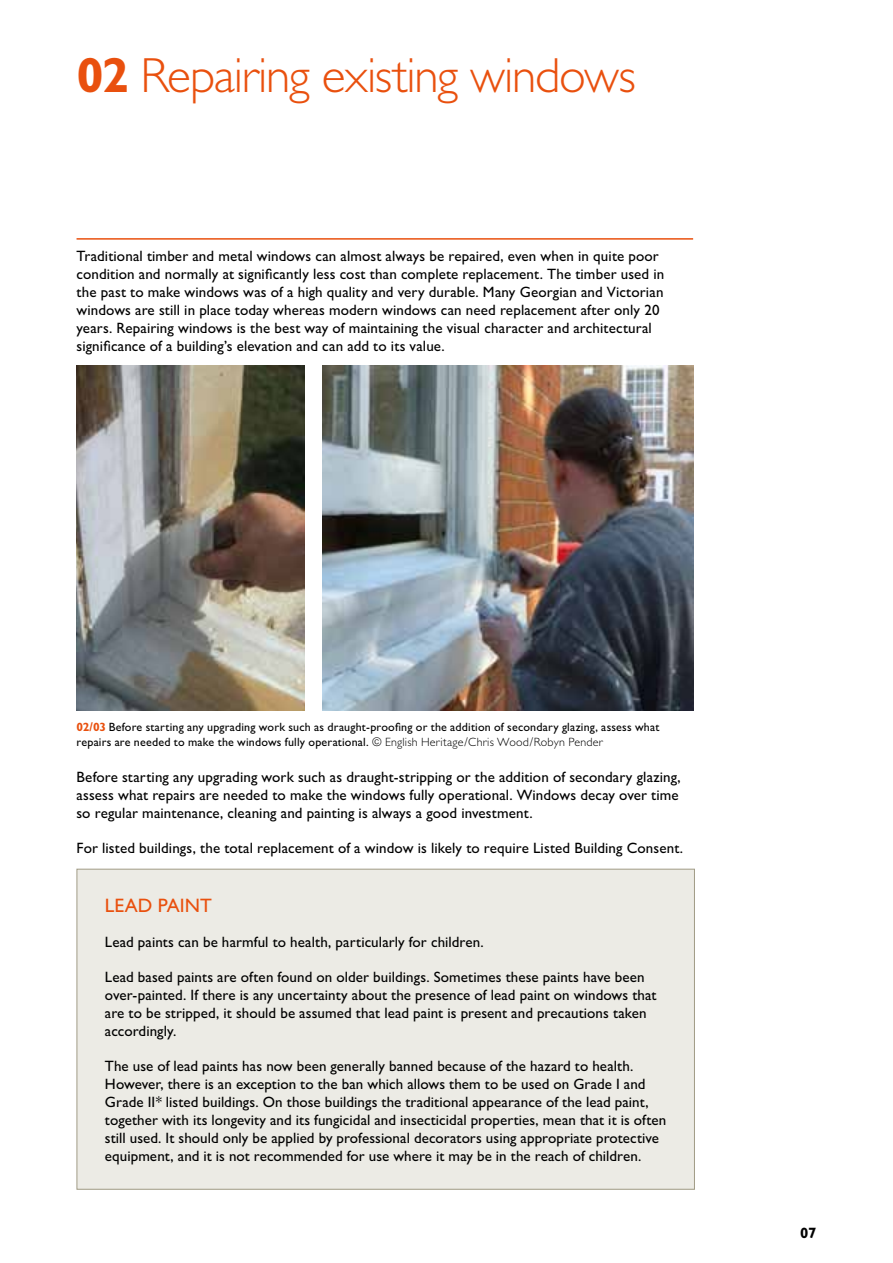
<style>
.page{position:relative;width:893px;height:1263px;background:#fff}
.page>*{position:absolute;margin:0;border:0;box-sizing:border-box;transform-origin:0 0}
.t1{font:300 49.5px "M Gill Sans";letter-spacing:-.025em;color:#e9500e}
.Call_out_headers{font:19.5px "M Gill Sans";letter-spacing:.005em;color:#e9500e}
.Call_out_body{font:15px/18px "M Gill Sans";letter-spacing:.005em;color:#000}
.body_copy___rule{font:15px/18px "M Gill Sans";letter-spacing:.01em;color:#000}
.reg_body{font:15px/18px "M Gill Sans";letter-spacing:.01em;color:#000}
.t2{font:700 15px "M Gill Sans";color:#000}
.t3{font:12px/15px "M Gill Sans";letter-spacing:.015em;color:#000}
.s1{font-weight:700}
.s2{font-weight:700;color:#e9500e}
.s3{font-weight:300}
</style>
<div class="page">
<hr style="left:77px;top:238px;width:616px;height:2px;background:#e9500e">
<div style="left:77px;top:869px;width:617px;height:320px;background:#ecebe5"></div>
<img style="left:77px;top:366px;width:228px;height:344px">
<img style="left:322px;top:366px;width:371px;height:344px">
<h1 class="t1" style="left:77px;top:48px;width:561px"><span class="s1">02</span> Repairing existing windows</h1>
<p class="body_copy___rule" style="left:77px;top:247px;width:589px">Traditional timber and metal windows can almost always be repaired, even when in quite poor condition and normally at significantly less cost than complete replacement. The timber used in the past to make windows was of a high quality and very durable. Many Georgian and Victorian windows are still in place today whereas modern windows can need replacement after only 20 years. Repairing windows is the best way of maintaining the visual character and architectural significance of a building’s elevation and can add to its value.</p>
<p class="t3" style="left:77px;top:720px;width:584px"><span class="s2">02/03</span> Before starting any upgrading work such as draught-proofing or the addition of secondary glazing, assess what repairs are needed to make the windows fully operational. <span class="s3">© English Heritage/Chris Wood/Robyn Pender</span></p>
<p class="reg_body" style="left:77px;top:768px;width:606px">Before starting any upgrading work such as draught-stripping or the addition of secondary glazing, assess what repairs are needed to make the windows fully operational. Windows decay over time so regular maintenance, cleaning and painting is always a good investment.</p>
<p class="reg_body" style="left:77px;top:839px;width:608px">For listed buildings, the total replacement of a window is likely to require Listed Building Consent.</p>
<p class="Call_out_headers" style="left:105px;top:895px;width:108px">LEAD PAINT</p>
<p class="Call_out_body" style="left:105px;top:933px;width:380px">Lead paints can be harmful to health, particularly for children.</p>
<p class="Call_out_body" style="left:105px;top:968px;width:553px">Lead based paints are often found on older buildings. Sometimes these paints have been over-painted. If there is any uncertainty about the presence of lead paint on windows that are to be stripped, it should be assumed that lead paint is present and precautions taken accordingly.</p>
<p class="Call_out_body" style="left:105px;top:1057px;width:563px">The use of lead paints has now been generally banned because of the hazard to health.<br>However, there is an exception to the ban which allows them to be used on Grade I and Grade II* listed buildings. On those buildings the traditional appearance of the lead paint, together with its longevity and its fungicidal and insecticidal properties, mean that it is often still used. It should only be applied by professional decorators using appropriate protective equipment, and it is not recommended for use where it may be in the reach of children.</p>
<p class="t2" style="left:800px;top:1225px;width:18px">07</p>
</div>
